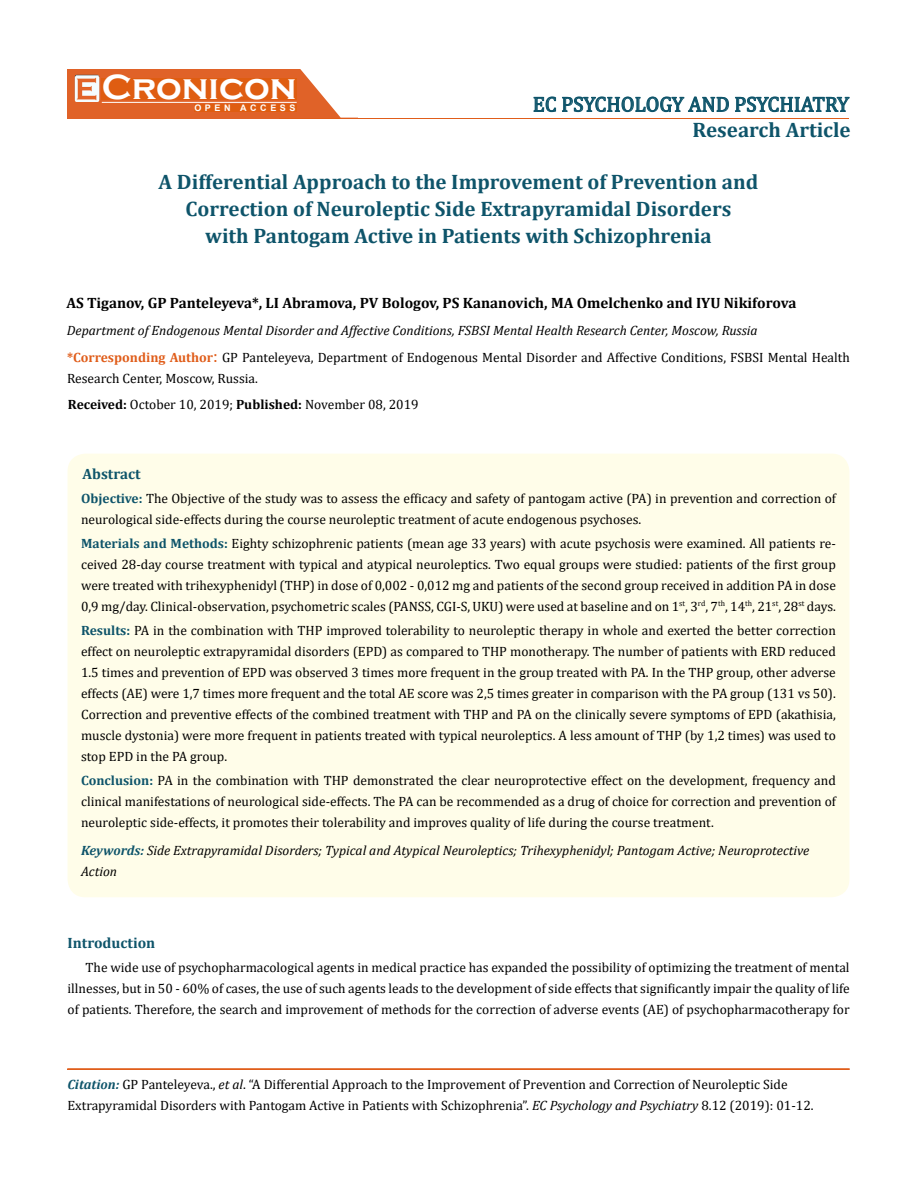
<style>
.page{position:relative;width:917px;height:1188px;background:#fff}
.page>*{position:absolute;margin:0;border:0;box-sizing:border-box;transform-origin:0 0}
.t1{font:700 36px "Copperplate Gothic";color:#fff}
.t2{font:700 21px/27px "Cambria";color:#0e546a;text-align:center}
.t3{font:21px "Cambria";color:#0e546a}
.t4{font:700 15px "Cambria";color:#000}
.t5{font:700 15px "Cambria";color:#0e546a}
.t6{font:13.5px/21px "Cambria";color:#000;text-align:justify}
.t7{font:italic 13.5px/21px "Cambria";color:#000}
.t8{font:700 9px "Arial";letter-spacing:.4em;color:#fff}
.s1{font-weight:700;color:#e05d1a}
.s2{font-size:18px;color:#e05d1a}
.s3{font-weight:700}
.s4{font-weight:700;color:#0e546a}
.s5{font-weight:700;font-style:italic;color:#0e546a}
.s6{font-style:italic}
</style>
<div class="page">
<div style="left:67px;top:70px;width:290px;height:49px;background:#e06228"></div>
<svg style="left:300px;top:69px;width:58px;height:49px"></svg>
<svg style="left:75px;top:75px;width:24px;height:1px"></svg>
<div style="left:102px;top:79px;width:195px;height:21px;background:#df5d11"></div>
<div style="left:194px;top:105px;width:103px;height:7px;background:#df5d11"></div>
<svg style="left:533px;top:97px;width:23px;height:15px"></svg>
<svg style="left:562px;top:97px;width:287px;height:15px"></svg>
<hr style="left:102px;top:102px;width:194px;height:1px;background:#fff">
<hr style="left:279px;top:118px;width:569px;height:1px;background:#e05d1a">
<div style="left:67px;top:1069px;width:782px;height:1px;border:1px solid #e05d1a"></div>
<div style="left:68px;top:454px;width:781px;height:443px;background:#fffde9;border-radius:18px"></div>
<img style="left:75px;top:76px;width:24px;height:26px">
<h1 class="t1" style="left:102px;top:68px;width:196px">Cronicon</h1>
<p class="t8" style="left:194px;top:102px;width:103px">OPEN ACCESS</p>
<h2 class="t3" style="left:532px;top:92px;width:318px">EC PSYCHOLOGY AND PSYCHIATRY</h2>
<h2 class="t2" style="left:692px;top:116px;width:160px">Research Article</h2>
<h2 class="t2" style="left:159px;top:168px;width:601px">A Differential Approach to the Improvement of Prevention and<br>Correction of Neuroleptic Side Extrapyramidal Disorders<br>with Pantogam Active in Patients with Schizophrenia</h2>
<p class="t4" style="left:66px;top:292px;width:731px">AS Tiganov, GP Panteleyeva*, LI Abramova, PV Bologov, PS Kananovich, MA Omelchenko and IYU Nikiforova</p>
<p class="t7" style="left:67px;top:319px;width:692px">Department of Endogenous Mental Disorder and Affective Conditions, FSBSI Mental Health Research Center, Moscow, Russia</p>
<p class="t6" style="left:67px;top:347px;width:784px"><span class="s1">*Corresponding Author</span><span class="s2">:</span> GP Panteleyeva, Department of Endogenous Mental Disorder and Affective Conditions, FSBSI Mental Health<br>Research Center, Moscow, Russia.</p>
<p class="t6" style="left:68px;top:394px;width:352px"><span class="s3">Received:</span> October 10, 2019; <span class="s3">Published:</span> November 08, 2019</p>
<p class="t5" style="left:83px;top:463px;width:60px">Abstract</p>
<p class="t6" style="left:81px;top:487px;width:756px"><span class="s4">Objective:</span> The Objective of the study was to assess the efficacy and safety of pantogam active (PA) in prevention and correction of neurological side-effects during the course neuroleptic treatment of acute endogenous psychoses.</p>
<p class="t6" style="left:81px;top:533px;width:756px"><span class="s4">Materials and Methods:</span> Eighty schizophrenic patients (mean age 33 years) with acute psychosis were examined. All patients re&shy;ceived 28-day course treatment with typical and atypical neuroleptics. Two equal groups were studied: patients of the first group were treated with trihexyphenidyl (THP) in dose of 0,002 - 0,012 mg and patients of the second group received in addition PA in dose 0,9 mg/day. Clinical-observation, psychometric scales (PANSS, CGI-S, UKU) were used at baseline and on 1<sup>st</sup>, 3<sup>rd</sup>, 7<sup>th</sup>, 14<sup>th</sup>, 21<sup>st</sup>, 28<sup>st</sup> days.</p>
<p class="t6" style="left:81px;top:619px;width:756px"><span class="s4">Results:</span> PA in the combination with THP improved tolerability to neuroleptic therapy in whole and exerted the better correction effect on neuroleptic extrapyramidal disorders (EPD) as compared to THP monotherapy. The number of patients with ERD reduced 1.5 times and prevention of EPD was observed 3 times more frequent in the group treated with PA. In the THP group, other adverse effects (AE) were 1,7 times more frequent and the total AE score was 2,5 times greater in comparison with the PA group (131 vs 50).<br>Correction and preventive effects of the combined treatment with THP and PA on the clinically severe symptoms of EPD (akathisia, muscle dystonia) were more frequent in patients treated with typical neuroleptics. A less amount of THP (by 1,2 times) was used to stop EPD in the PA group.</p>
<p class="t6" style="left:81px;top:770px;width:756px"><span class="s4">Conclusion:</span> PA in the combination with THP demonstrated the clear neuroprotective effect on the development, frequency and clinical manifestations of neurological side-effects. The РА can be recommended as a drug of choice for correction and prevention of neuroleptic side-effects, it promotes their tolerability and improves quality of life during the course treatment.</p>
<p class="t7" style="left:81px;top:839px;width:730px"><span class="s4">Keywords:</span> Side Extrapyramidal Disorders; Typical and Atypical Neuroleptics; Trihexyphenidyl; Pantogam Active; Neuroprotective<br>Action</p>
<p class="t5" style="left:68px;top:932px;width:89px">Introduction</p>
<p class="t6" style="left:68px;top:957px;width:783px;text-indent:18px">The wide use of psychopharmacological agents in medical practice has expanded the possibility of optimizing the treatment of mental illnesses, but in 50 - 60% of cases, the use of such agents leads to the development of side effects that significantly impair the quality of life of patients. Therefore, the search and improvement of methods for the correction of adverse events (AE) of psychopharmacotherapy for</p>
<p class="t6" style="left:67px;top:1073px;width:747px"><span class="s5">Citation:</span> GP Panteleyeva., <span class="s6">et al</span>. “A Differential Approach to the Improvement of Prevention and Correction of Neuroleptic Side<br>Extrapyramidal Disorders with Pantogam Active in Patients with Schizophrenia”. <span class="s6">EC Psychology and Psychiatry</span> 8.12 (2019): 01-12.</p>
</div>
